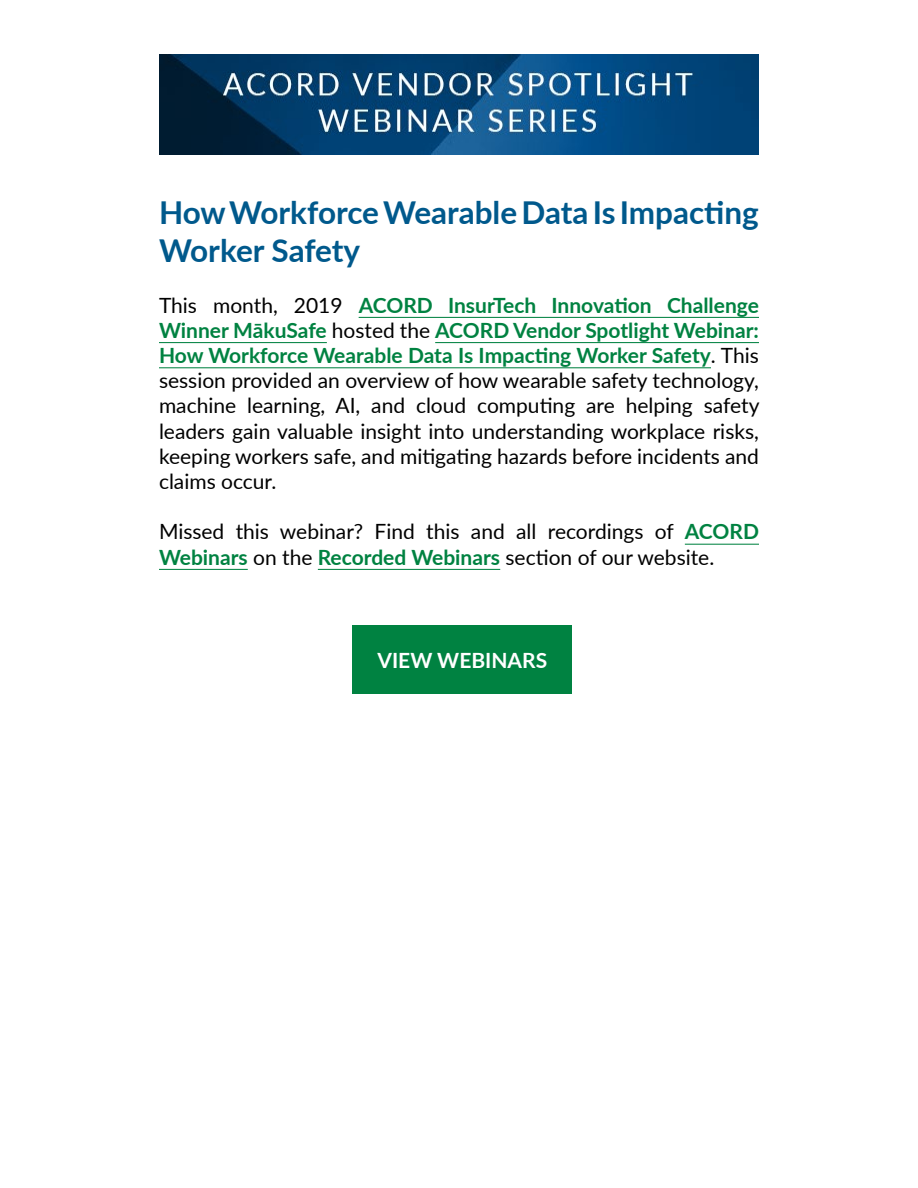
<style>
.page{position:relative;width:918px;height:1188px;background:#fff}
.page>*{position:absolute;margin:0;border:0;box-sizing:border-box;transform-origin:0 0}
.t1{font:700 31.5px/37.8px "Lato";color:#00598c}
.t2{font:21px/25.2px "Lato";color:#000;text-align:justify}
.t3{font:700 21px "Lato";color:#fff}
.s1{font-weight:700;color:#008241}
</style>
<div class="page">
<hr style="left:359px;top:317px;width:400px;height:1px;background:#008241">
<hr style="left:159px;top:342px;width:168px;height:1px;background:#008241">
<hr style="left:435px;top:342px;width:324px;height:1px;background:#008241">
<hr style="left:159px;top:367px;width:552px;height:1px;background:#008241">
<hr style="left:685px;top:544px;width:74px;height:1px;background:#008241">
<hr style="left:159px;top:569px;width:89px;height:1px;background:#008241">
<hr style="left:318px;top:569px;width:182px;height:1px;background:#008241">
<img style="left:159px;top:54px;width:600px;height:100px">
<div style="left:352px;top:625px;width:220px;height:69px;background:#008241"></div>
<h1 class="t1" style="left:159px;top:193px;width:601px">How Workforce Wearable Data Is Impacting<br>Worker Safety</h1>
<p class="t2" style="left:159px;top:291px;width:602px">This month, 2019 <span class="s1">ACORD InsurTech Innovation Challenge Winner MākuSafe</span> hosted the <span class="s1">ACORD Vendor Spotlight Webinar:<br>How Workforce Wearable Data Is Impacting Worker Safety</span>. This session provided an overview of how wearable safety technology, machine learning, AI, and cloud computing are helping safety leaders gain valuable insight into understanding workplace risks, keeping workers safe, and mitigating hazards before incidents and claims occur.</p>
<p class="t2" style="left:159px;top:518px;width:601px">Missed this webinar? Find this and all recordings of <span class="s1">ACORD<br>Webinars</span> on the <span class="s1">Recorded Webinars</span> section of our website.</p>
<p class="t3" style="left:378px;top:644px;width:171px">VIEW WEBINARS</p>
</div>
